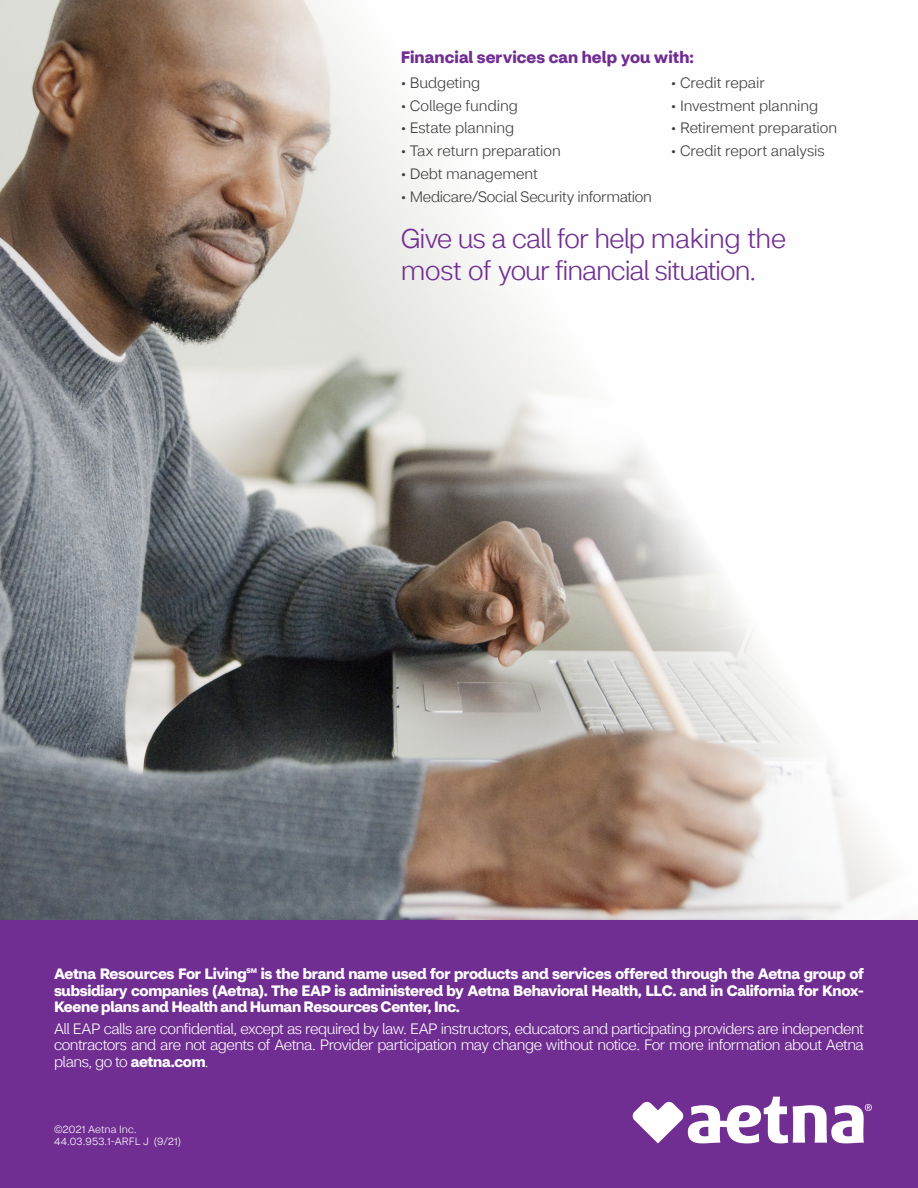
<style>
.page{position:relative;width:918px;height:1188px;background:#fff}
.page>*{position:absolute;margin:0;border:0;box-sizing:border-box;transform-origin:0 0}
.Body{font:300 27px/32.4px "CVS Health Sans";letter-spacing:-.035em;color:#702d92}
.Body_headline{font:700 16.5px "CVS Health Sans";letter-spacing:.005em;color:#702d92}
.Disclaimer{font:300 15px/16.5px "CVS Health Sans";letter-spacing:-.03em;color:#fff;text-align:justify}
.Disclaimer-2{font:700 15px/16.5px "CVS Health Sans";letter-spacing:-.02em;color:#fff;text-align:justify}
.Bullet_List{font:300 15px "CVS Health Sans";letter-spacing:-.005em;color:#3e3e3f}
.APN{font:300 10.5px "CVS Health Sans";letter-spacing:.015em;color:#fff}
.Disclaimer-3{font:700 6.75px "CVS Health Sans";color:#fff}
.s1{font-weight:700}
</style>
<div class="page">
<img style="left:0;top:0;width:906px;height:920px">
<div style="left:0;top:920px;width:918px;height:268px;background:#702d92"></div>
<svg style="left:633px;top:1097px;width:239px;height:46px"></svg>
<h2 class="Body_headline" style="left:401px;top:47px;width:295px">Financial services can help you with:</h2>
<p class="Bullet_List" style="left:401px;top:74px;width:81px">• Budgeting</p>
<p class="Bullet_List" style="left:671px;top:74px;width:96px">• Credit repair</p>
<p class="Bullet_List" style="left:401px;top:96px;width:119px">• College funding</p>
<p class="Bullet_List" style="left:671px;top:96px;width:149px">• Investment planning</p>
<p class="Bullet_List" style="left:401px;top:119px;width:115px">• Estate planning</p>
<p class="Bullet_List" style="left:671px;top:119px;width:168px">• Retirement preparation</p>
<p class="Bullet_List" style="left:401px;top:142px;width:162px">• Tax return preparation</p>
<p class="Bullet_List" style="left:671px;top:142px;width:156px">• Credit report analysis</p>
<p class="Bullet_List" style="left:401px;top:165px;width:139px">• Debt management</p>
<p class="Bullet_List" style="left:401px;top:187px;width:253px">• Medicare/Social Security information</p>
<p class="Body" style="left:401px;top:222px;width:387px">Give us a call for help making the most of your financial situation.</p>
<p class="Disclaimer-2" style="left:54px;top:966px;width:194px">Aetna Resources For Living</p>
<p class="Disclaimer-3" style="left:247px;top:966px;width:12px">SM</p>
<p class="Disclaimer-2" style="left:54px;top:966px;width:812px;text-indent:207px">is the brand name used for products and services offered through the Aetna group of subsidiary companies (Aetna). The EAP is administered by Aetna Behavioral Health, LLC. and in California for Knox-Keene plans and Health and Human Resources Center, Inc.</p>
<p class="Disclaimer" style="left:54px;top:1020px;width:811px">All EAP calls are confidential, except as required by law. EAP instructors, educators and participating providers are independent contractors and are not agents of Aetna. Provider participation may change without notice. For more information about Aetna plans, go to <span class="s1">aetna.com</span>.</p>
<p class="APN" style="left:54px;top:1123px;width:84px">©2021 Aetna Inc.</p>
<p class="APN" style="left:54px;top:1135px;width:129px">44.03.953.1-ARFL J (9/21)</p>
</div>
